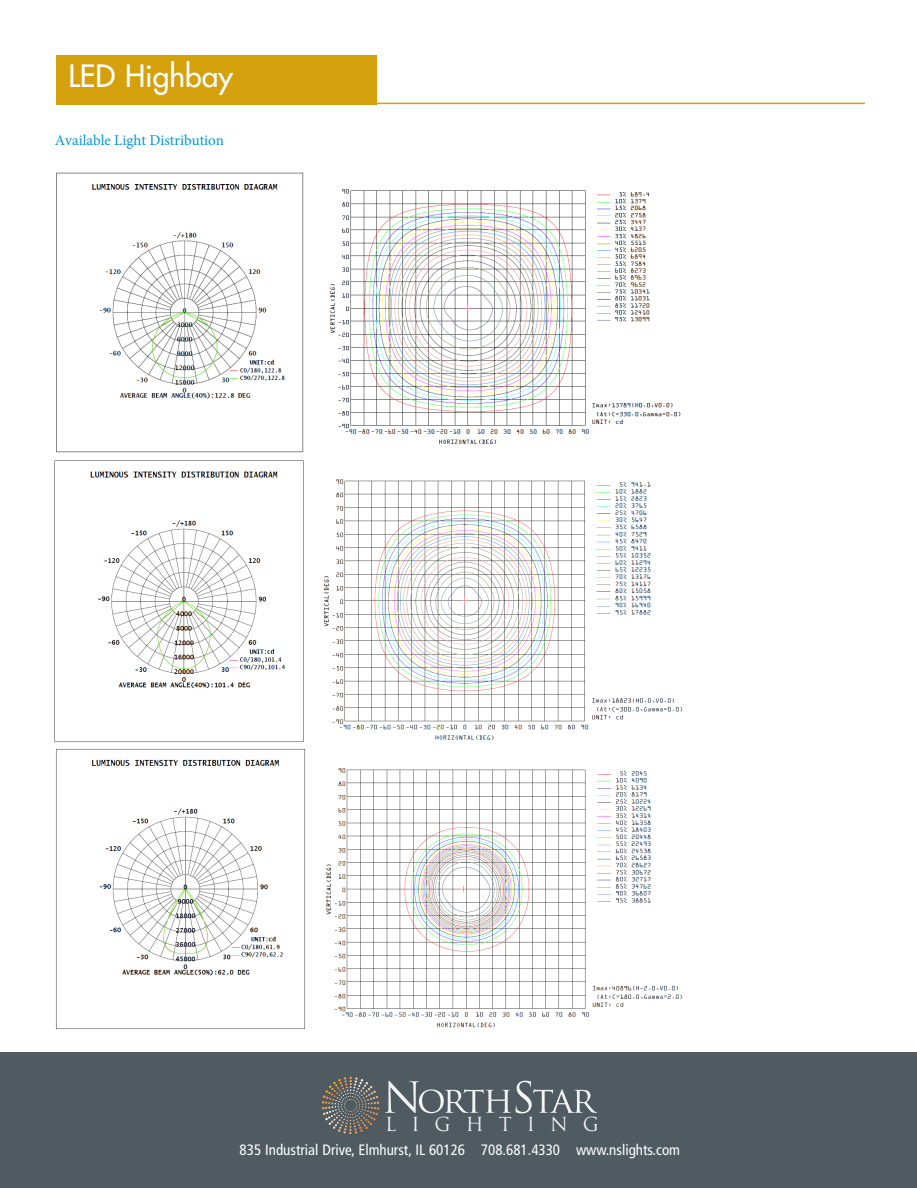
<style>
.page{position:relative;width:917px;height:1188px;background:#fff}
.page>*{position:absolute;margin:0;border:0;box-sizing:border-box;transform-origin:0 0}
.t1{font:500 30px "Futura CE";color:#fff}
.t2{font:18.75px "Trajan Pro";letter-spacing:.8em;color:#f2f3f4}
.t3{font:condensed 15px "Frutiger";color:#fff}
.t4{font:15px "Minion Pro";color:#0196d7}
</style>
<div class="page">
<div style="left:56px;top:55px;width:321px;height:49px;background:#d4a00c"></div>
<hr style="left:313px;top:103px;width:552px;height:1px;background:#d4a00c">
<div style="left:0;top:1052px;width:917px;height:136px;background:#4f5a61"></div>
<svg style="left:322px;top:1077px;width:57px;height:57px"></svg>
<svg style="left:385px;top:1081px;width:212px;height:32px"></svg>
<img style="left:56px;top:172px;width:248px;height:281px">
<img style="left:56px;top:748px;width:249px;height:282px">
<img style="left:54px;top:460px;width:250px;height:282px">
<img style="left:326px;top:768px;width:356px;height:260px">
<img style="left:330px;top:189px;width:351px;height:255px">
<img style="left:324px;top:479px;width:359px;height:261px">
<h1 class="t1" style="left:68px;top:61px;width:166px">LED Highbay</h1>
<p class="t4" style="left:55px;top:130px;width:171px">Available Light Distribution</p>
<p class="t2" style="left:385px;top:1117px;width:215px">LIGHTING</p>
<p class="t3" style="left:240px;top:1144px;width:442px">835 Industrial Drive, Elmhurst, IL 60126 708.681.4330 www.nslights.com</p>
</div>
